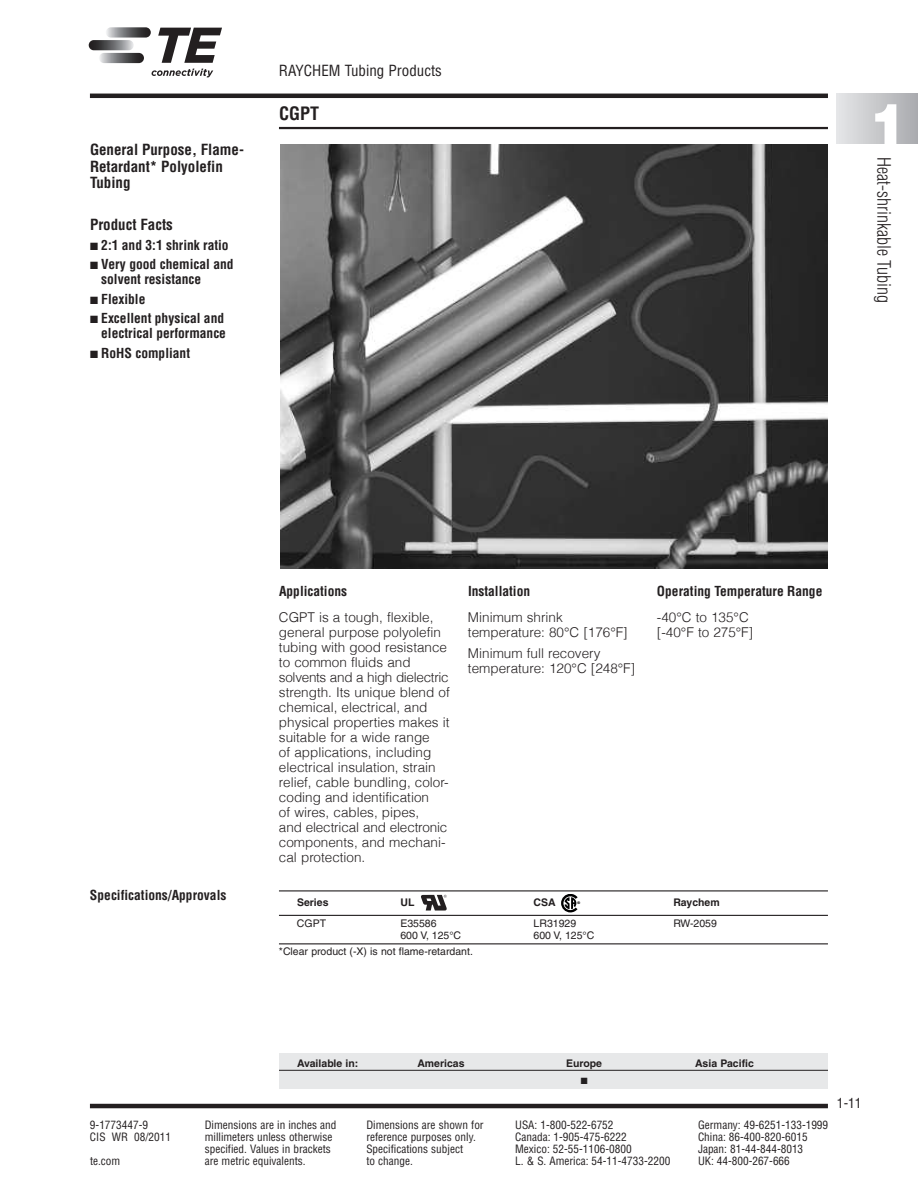
<style>
.page{position:relative;width:918px;height:1188px;background:#fff}
.page>*{position:absolute;margin:0;border:0;box-sizing:border-box;transform-origin:0 0}
.t1{font:900 57px "Helvetica";color:#fff}
.t2{font:300 condensed 18px "Helvetica";color:#231f20}
.t3{font:700 condensed 18px "Helvetica";color:#231f20}
.t4{font:700 condensed 15px/16.5px "Helvetica";color:#231f20}
.t5{font:condensed 15px "Helvetica";color:#231f20}
.t6{font:300 13.5px/15px "Helvetica";color:#231f20}
.t7{font:700 condensed 13.5px/15px "Helvetica";color:#231f20}
.t8{font:condensed 13.5px "Helvetica";color:#231f20}
.t9{font:condensed 11.25px "Helvetica";color:#231f20}
.t10{font:10.5px "Helvetica";color:#231f20}
.t11{font:700 10.5px "Helvetica";color:#231f20}
.t12{font:9px "Zapf Dingbats";color:#231f20}
.t13{font:700 3.6px "Helvetica";color:#000}
</style>
<div class="page">
<img style="left:280px;top:144px;width:548px;height:424px">
<hr style="left:279px;top:890px;width:549px;height:1px;background:#231f20">
<hr style="left:279px;top:915px;width:549px;height:1px;background:#231f20">
<hr style="left:279px;top:943px;width:549px;height:1px;background:#231f20">
<div style="left:279px;top:1053px;width:549px;height:35px;background:#e7e8e9"></div>
<hr style="left:279px;top:1070px;width:549px;height:1px;background:#231f20">
<svg style="left:421px;top:895px;width:26px;height:16px"></svg>
<svg style="left:561px;top:894px;width:17px;height:18px"></svg>
<hr style="left:90px;top:1104px;width:738px;height:4px;background:#231f20">
<hr style="left:90px;top:94px;width:738px;height:4px;background:#231f20">
<hr style="left:279px;top:127px;width:549px;height:2px;background:#231f20">
<div style="left:837px;top:94px;width:81px;height:49px;background:linear-gradient(to right,#e5e6e7,#a9aaae)"></div>
<svg style="left:106px;top:27px;width:45px;height:11px"></svg>
<svg style="left:99px;top:53px;width:45px;height:10px"></svg>
<svg style="left:89px;top:40px;width:45px;height:10px"></svg>
<svg style="left:158px;top:28px;width:64px;height:35px"></svg>
<svg style="left:152px;top:69px;width:61px;height:8px"></svg>
<p class="t4" style="left:90px;top:142px;width:156px">General Purpose, Flame-<br>Retardant* Polyolefin<br>Tubing</p>
<p class="t4" style="left:90px;top:217px;width:84px">Product Facts</p>
<p class="t7" style="left:90px;top:238px;width:140px">■ 2:1 and 3:1 shrink ratio</p>
<p class="t7" style="left:101px;top:257px;width:134px;text-indent:-11px">■ Very good chemical and solvent resistance</p>
<p class="t7" style="left:90px;top:292px;width:57px">■ Flexible</p>
<p class="t7" style="left:90px;top:311px;width:138px;text-align:right">■ Excellent physical and electrical performance</p>
<p class="t7" style="left:90px;top:346px;width:102px">■ RoHS compliant</p>
<p class="t5" style="left:279px;top:62px;width:164px">RAYCHEM Tubing Products</p>
<h2 class="t3" style="left:279px;top:103px;width:42px">CGPT</h2>
<h1 class="t1" style="left:870px;top:92px;width:40px">1</h1>
<h2 class="t2" style="left:894px;top:157px;width:147px;rotate:90deg">Heat-shrinkable Tubing</h2>
<p class="t7" style="left:279px;top:584px;width:70px">Applications</p>
<p class="t6" style="left:279px;top:611px;width:172px">CGPT is a tough, flexible, general purpose polyolefin tubing with good resistance to common fluids and solvents and a high dielectric strength. Its unique blend of chemical, electrical, and physical properties makes it suitable for a wide range<br>of applications, including electrical insulation, strain relief, cable bundling, color&shy;coding and identification<br>of wires, cables, pipes,<br>and electrical and electronic components, and mechani&shy;cal protection.</p>
<p class="t7" style="left:468px;top:584px;width:64px">Installation</p>
<p class="t6" style="left:468px;top:611px;width:161px">Minimum shrink temperature: 80°C [176°F]</p>
<p class="t6" style="left:468px;top:647px;width:169px">Minimum full recovery temperature: 120°C [248°F]</p>
<p class="t7" style="left:657px;top:584px;width:167px">Operating Temperature Range</p>
<p class="t6" style="left:657px;top:611px;width:98px">-40°C to 135°C [-40°F to 275°F]</p>
<p class="t7" style="left:90px;top:888px;width:138px">Specifications/Approvals</p>
<p class="t11" style="left:297px;top:898px;width:33px">Series</p>
<p class="t11" style="left:400px;top:898px;width:15px">UL</p>
<p class="t11" style="left:534px;top:898px;width:24px">CSA</p>
<p class="t11" style="left:673px;top:898px;width:48px">Raychem</p>
<p class="t10" style="left:297px;top:919px;width:31px">CGPT</p>
<p class="t10" style="left:400px;top:919px;width:38px">E35586</p>
<p class="t10" style="left:534px;top:919px;width:44px">LR31929</p>
<p class="t10" style="left:673px;top:919px;width:45px">RW-2059</p>
<p class="t10" style="left:400px;top:931px;width:62px">600 V, 125°C</p>
<p class="t10" style="left:534px;top:931px;width:62px">600 V, 125°C</p>
<p class="t10" style="left:279px;top:948px;width:195px">*Clear product (-X) is not flame-retardant.</p>
<p class="t13" style="left:578px;top:902px;width:4px">®</p>
<p class="t11" style="left:297px;top:1059px;width:63px">Available in:</p>
<p class="t11" style="left:417px;top:1059px;width:49px">Americas</p>
<p class="t11" style="left:566px;top:1059px;width:37px">Europe</p>
<p class="t11" style="left:695px;top:1059px;width:60px">Asia Pacific</p>
<p class="t12" style="left:581px;top:1076px;width:8px">■</p>
<p class="t9" style="left:90px;top:1118px;width:60px">9-1773447-9</p>
<p class="t9" style="left:205px;top:1118px;width:133px">Dimensions are in inches and</p>
<p class="t9" style="left:366px;top:1118px;width:119px">Dimensions are shown for</p>
<p class="t9" style="left:515px;top:1118px;width:100px">USA: 1-800-522-6752</p>
<p class="t9" style="left:698px;top:1118px;width:132px">Germany: 49-6251-133-1999</p>
<p class="t9" style="left:90px;top:1130px;width:83px">CIS WR 08/2011</p>
<p class="t9" style="left:205px;top:1130px;width:129px">millimeters unless otherwise</p>
<p class="t9" style="left:366px;top:1130px;width:111px">reference purposes only.</p>
<p class="t9" style="left:515px;top:1130px;width:113px">Canada: 1-905-475-6222</p>
<p class="t9" style="left:698px;top:1130px;width:111px">China: 86-400-820-6015</p>
<p class="t9" style="left:205px;top:1142px;width:128px">specified. Values in brackets</p>
<p class="t9" style="left:366px;top:1142px;width:98px">Specifications subject</p>
<p class="t9" style="left:515px;top:1142px;width:118px">Mexico: 52-55-1106-0800</p>
<p class="t9" style="left:698px;top:1142px;width:107px">Japan: 81-44-844-8013</p>
<p class="t9" style="left:90px;top:1154px;width:32px">te.com</p>
<p class="t9" style="left:205px;top:1154px;width:102px">are metric equivalents.</p>
<p class="t9" style="left:366px;top:1154px;width:48px">to change.</p>
<p class="t9" style="left:515px;top:1154px;width:157px">L. &amp; S. America: 54-11-4733-2200</p>
<p class="t9" style="left:698px;top:1154px;width:93px">UK: 44-800-267-666</p>
<p class="t8" style="left:837px;top:1096px;width:26px">1-11</p>
</div>
